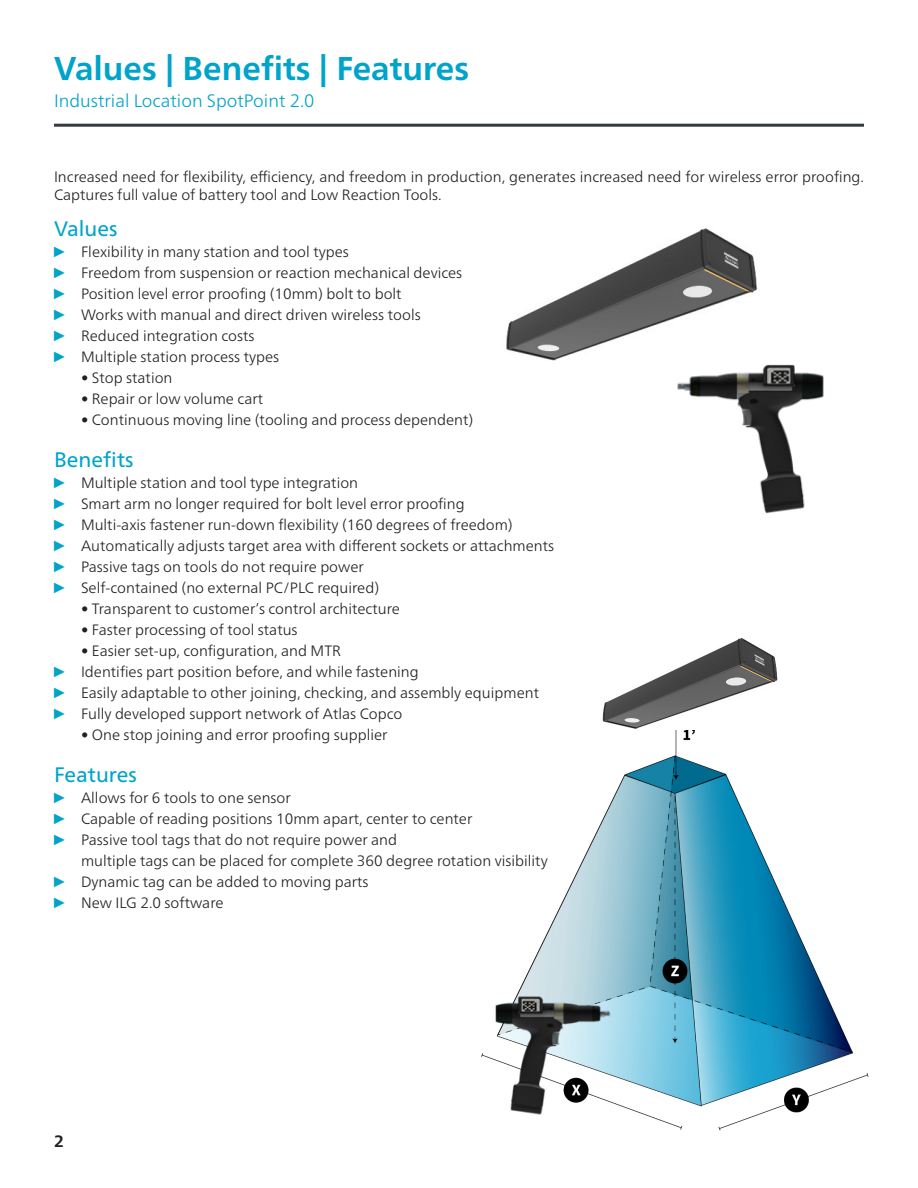
<style>
.page{position:relative;width:918px;height:1188px;background:#fff}
.page>*{position:absolute;margin:0;border:0;box-sizing:border-box;transform-origin:0 0}
.Page_Header_Left_Bla{font:700 33px "Neue Frutiger World";color:#00a4ca}
.Section_Header_Left{font:21px "Neue Frutiger World";color:#00a4ca}
.Page_Header_Left_Bla-2{font:300 18px "Neue Frutiger World";color:#00a4ca}
.t1{font:700 16.5px "Neue Frutiger World";color:#231f20}
.Paragraph_Text{font:300 15px/18px "Neue Frutiger World";color:#231f20}
.s1{font-family:"Arial Narrow";font-weight:400;color:#00a4ca}
</style>
<div class="page">
<hr style="left:54px;top:124px;width:810px;height:3px;background:#353b40">
<img style="left:506px;top:228px;width:251px;height:133px">
<img style="left:677px;top:364px;width:147px;height:150px">
<img style="left:481px;top:730px;width:388px;height:401px">
<img style="left:602px;top:638px;width:176px;height:91px">
<img style="left:492px;top:996px;width:120px;height:119px">
<p class="Page_Header_Left_Bla" style="left:54px;top:39px;width:417px">Values | Benefits | Features</p>
<p class="Page_Header_Left_Bla-2" style="left:54px;top:87px;width:262px">Industrial Location SpotPoint 2.0</p>
<p class="Paragraph_Text" style="left:54px;top:168px;width:811px">Increased need for flexibility, efficiency, and freedom in production, generates increased need for wireless error proofing.<br>Captures full value of battery tool and Low Reaction Tools.</p>
<p class="Section_Header_Left" style="left:54px;top:212px;width:65px">Values</p>
<p class="Paragraph_Text" style="left:54px;top:243px;width:296px"><span class="s1">►</span> Flexibility in many station and tool types</p>
<p class="Paragraph_Text" style="left:54px;top:264px;width:410px"><span class="s1">►</span> Freedom from suspension or reaction mechanical devices</p>
<p class="Paragraph_Text" style="left:54px;top:285px;width:349px"><span class="s1">►</span> Position level error proofing (10mm) bolt to bolt</p>
<p class="Paragraph_Text" style="left:54px;top:306px;width:368px"><span class="s1">►</span> Works with manual and direct driven wireless tools</p>
<p class="Paragraph_Text" style="left:54px;top:327px;width:202px"><span class="s1">►</span> Reduced integration costs</p>
<p class="Paragraph_Text" style="left:54px;top:348px;width:227px"><span class="s1">►</span> Multiple station process types</p>
<p class="Paragraph_Text" style="left:81px;top:369px;width:93px">• Stop station</p>
<p class="Paragraph_Text" style="left:81px;top:390px;width:184px">• Repair or low volume cart</p>
<p class="Paragraph_Text" style="left:81px;top:411px;width:394px">• Continuous moving line (tooling and process dependent)</p>
<p class="Section_Header_Left" style="left:54px;top:443px;width:81px">Benefits</p>
<p class="Paragraph_Text" style="left:54px;top:474px;width:306px"><span class="s1">►</span> Multiple station and tool type integration</p>
<p class="Paragraph_Text" style="left:54px;top:495px;width:412px"><span class="s1">►</span> Smart arm no longer required for bolt level error proofing</p>
<p class="Paragraph_Text" style="left:54px;top:516px;width:460px"><span class="s1">►</span> Multi-axis fastener run-down flexibility (160 degrees of freedom)</p>
<p class="Paragraph_Text" style="left:54px;top:537px;width:502px"><span class="s1">►</span> Automatically adjusts target area with different sockets or attachments</p>
<p class="Paragraph_Text" style="left:54px;top:558px;width:311px"><span class="s1">►</span> Passive tags on tools do not require power</p>
<p class="Paragraph_Text" style="left:54px;top:579px;width:327px"><span class="s1">►</span> Self-contained (no external PC/PLC required)</p>
<p class="Paragraph_Text" style="left:81px;top:600px;width:320px">• Transparent to customer’s control architecture</p>
<p class="Paragraph_Text" style="left:81px;top:621px;width:218px">• Faster processing of tool status</p>
<p class="Paragraph_Text" style="left:81px;top:642px;width:261px">• Easier set-up, configuration, and MTR</p>
<p class="Paragraph_Text" style="left:54px;top:663px;width:366px"><span class="s1">►</span> Identifies part position before, and while fastening</p>
<p class="Paragraph_Text" style="left:54px;top:684px;width:487px"><span class="s1">►</span> Easily adaptable to other joining, checking, and assembly equipment</p>
<p class="Paragraph_Text" style="left:54px;top:705px;width:350px"><span class="s1">►</span> Fully developed support network of Atlas Copco</p>
<p class="Paragraph_Text" style="left:81px;top:726px;width:308px">• One stop joining and error proofing supplier</p>
<p class="Section_Header_Left" style="left:54px;top:758px;width:84px">Features</p>
<p class="Paragraph_Text" style="left:54px;top:789px;width:238px"><span class="s1">►</span> Allows for 6 tools to one sensor</p>
<p class="Paragraph_Text" style="left:54px;top:810px;width:420px"><span class="s1">►</span> Capable of reading positions 10mm apart, center to center</p>
<p class="Paragraph_Text" style="left:81px;top:829px;width:468px;line-height:21px;text-indent:-27px"><span class="s1">►</span> Passive tool tags that do not require power and<br>multiple tags can be placed for complete 360 degree rotation visibility</p>
<p class="Paragraph_Text" style="left:54px;top:873px;width:316px"><span class="s1">►</span> Dynamic tag can be added to moving parts</p>
<p class="Paragraph_Text" style="left:54px;top:894px;width:171px"><span class="s1">►</span> New ILG 2.0 software</p>
<p class="t1" style="left:54px;top:1127px;width:11px">2</p>
</div>
